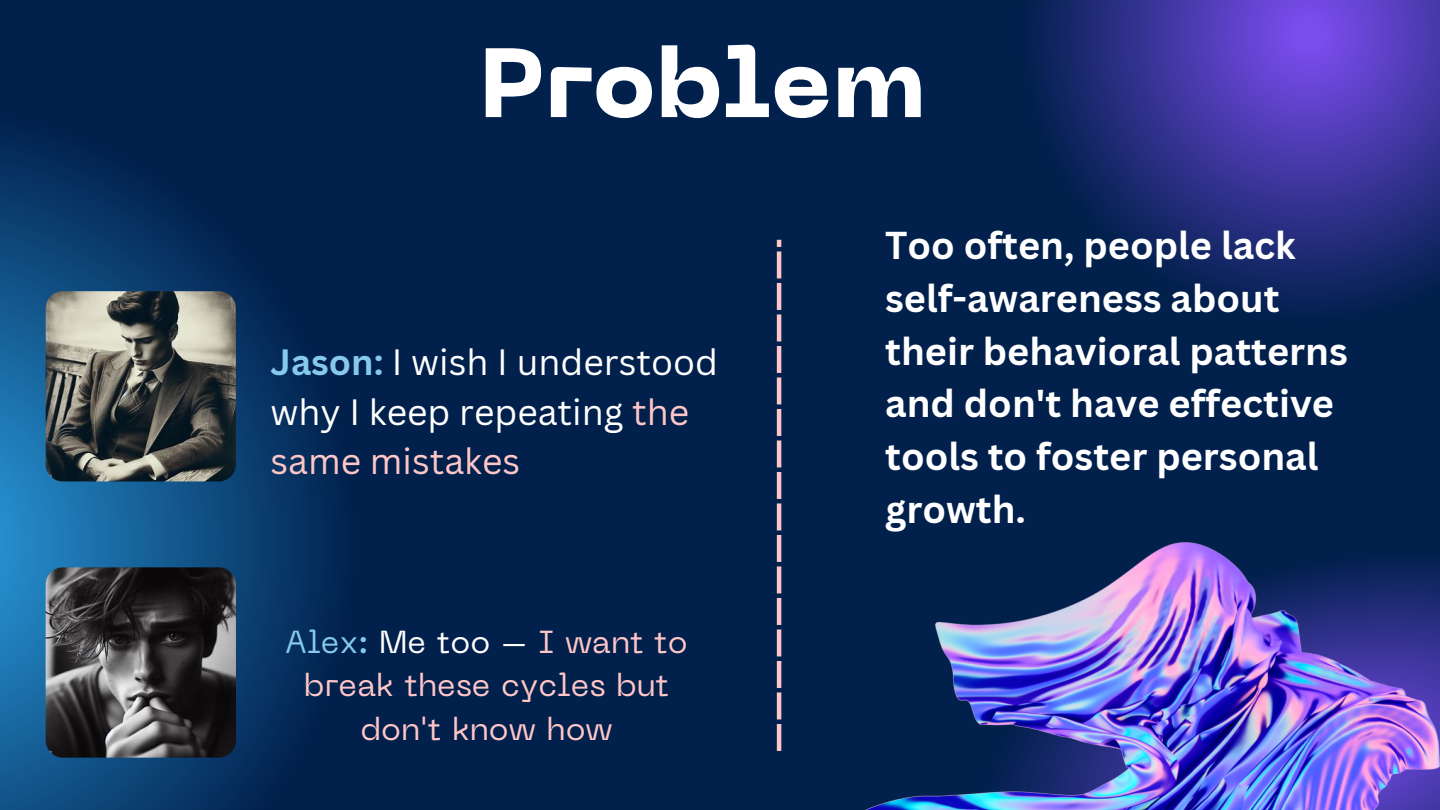
<style>
.page{position:relative;width:1440px;height:810px;background:#01204c}
.page>*{position:absolute;margin:0;border:0;box-sizing:border-box;transform-origin:0 0}
.t1{font:800 97.6px "PP Neue Machina";color:#fff}
.t2{font:700 37.8px/52.7px "Canva Sans";color:#fff}
.t3{font:35.6px/49.5px "Canva Sans";color:#fff}
.t4{font:31.6px/43.5px "PP Neue Machina";color:#ffc6c7;text-align:center}
.s1{font-weight:700;color:#86c9ed}
.s2{color:#ffc6c7}
.s3{color:#86c9ed}
.s4{color:#fff}
</style>
<div class="page">
<svg style="left:1040px;top:0;width:400px;height:304px"></svg>
<svg style="left:0;top:141px;width:329px;height:669px"></svg>
<img style="left:776px;top:541px;width:664px;height:269px">
<img style="left:46px;top:291px;width:190px;height:190px;border-radius:17px">
<img style="left:46px;top:567px;width:190px;height:191px;border-radius:17px">
<svg style="left:777px;top:240px;width:4px;height:511px"></svg>
<p class="t1" style="left:480px;top:45px;width:447px">Problem</p>
<p class="t3" style="left:271px;top:337px;width:449px"><span class="s1">Jason:</span> I wish I understood why I keep repeating <span class="s2">the same mistakes</span></p>
<p class="t4" style="left:285px;top:623px;width:404px"><span class="s3">Alex:</span> <span class="s4">Me too –</span> I want to break these cycles but don't know how</p>
<p class="t2" style="left:885px;top:218px;width:464px">Too often, people lack self-awareness about their behavioral patterns and don't have effective tools to foster personal growth.</p>
</div>
